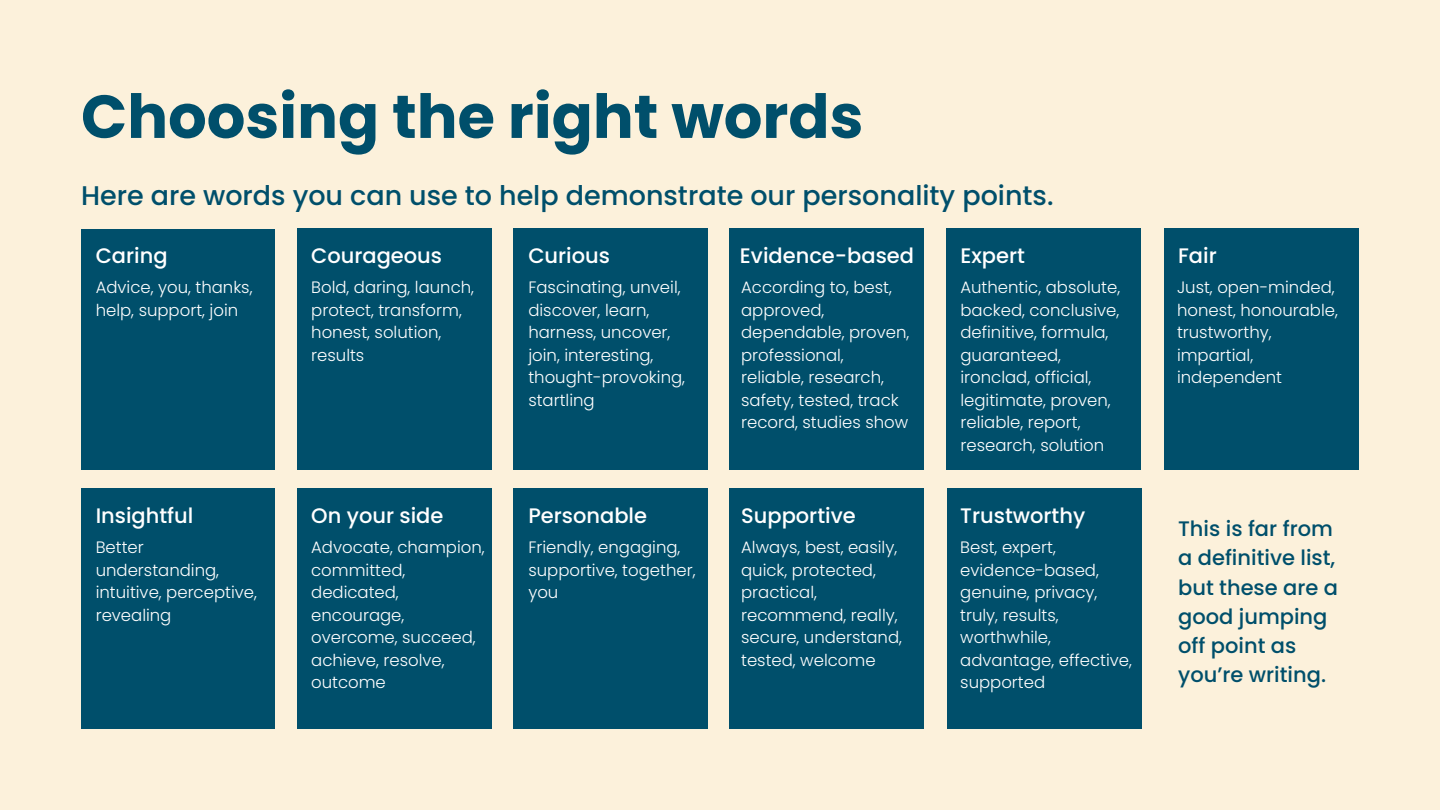
<style>
.page{position:relative;width:1440px;height:810px;background:#fcf1db}
.page>*{position:absolute;margin:0;border:0;box-sizing:border-box;transform-origin:0 0}
.t1{font:700 60.6px "Poppins";color:#004f6b}
.t2{font:500 27px "Poppins";color:#004f6b}
.t3{font:500 21px "Poppins";color:#fff}
.t4{font:500 21px/29.2px "Poppins";color:#004f6b}
.t5{font:300 16.5px/22.5px "Poppins";color:#fff}
</style>
<div class="page">
<div style="left:81px;top:229px;width:194px;height:241px;background:#004f6b"></div>
<div style="left:297px;top:229px;width:194px;height:241px;background:#004f6b"></div>
<div style="left:513px;top:229px;width:194px;height:241px;background:#004f6b"></div>
<div style="left:729px;top:229px;width:194px;height:241px;background:#004f6b"></div>
<div style="left:947px;top:229px;width:194px;height:241px;background:#004f6b"></div>
<div style="left:1165px;top:229px;width:194px;height:241px;background:#004f6b"></div>
<div style="left:81px;top:488px;width:194px;height:241px;background:#004f6b"></div>
<div style="left:297px;top:488px;width:194px;height:241px;background:#004f6b"></div>
<div style="left:513px;top:488px;width:194px;height:241px;background:#004f6b"></div>
<div style="left:729px;top:488px;width:194px;height:241px;background:#004f6b"></div>
<div style="left:947px;top:488px;width:194px;height:241px;background:#004f6b"></div>
<h1 class="t1" style="left:81px;top:74px;width:784px">Choosing the right words</h1>
<p class="t2" style="left:81px;top:177px;width:974px">Here are words you can use to help demonstrate our personality points.</p>
<p class="t3" style="left:96px;top:241px;width:73px">Caring</p>
<h3 class="t3" style="left:740px;top:241px;width:176px">Evidence-based</h3>
<h3 class="t5" style="left:96px;top:276px;width:158px">Advice, you, thanks, help, support, join</h3>
<h3 class="t3" style="left:528px;top:241px;width:83px">Curious</h3>
<p class="t3" style="left:311px;top:241px;width:132px">Courageous</p>
<h3 class="t5" style="left:311px;top:276px;width:164px">Bold, daring, launch, protect, transform, honest, solution, results</h3>
<h2 class="t5" style="left:528px;top:276px;width:158px">Fascinating, unveil, discover, learn, harness, uncover, join, interesting, thought-provoking, startling</h2>
<p class="t5" style="left:741px;top:276px;width:170px">According to, best, approved, dependable, proven, professional, reliable, research, safety, tested, track record, studies show</p>
<p class="t3" style="left:96px;top:501px;width:99px">Insightful</p>
<h3 class="t5" style="left:96px;top:536px;width:163px">Better understanding, intuitive, perceptive, revealing</h3>
<p class="t3" style="left:311px;top:501px;width:134px">On your side</p>
<h3 class="t5" style="left:311px;top:536px;width:175px">Advocate, champion, committed, dedicated, encourage, overcome, succeed, achieve, resolve, outcome</h3>
<p class="t3" style="left:528px;top:501px;width:120px">Personable</p>
<h3 class="t5" style="left:528px;top:536px;width:169px">Friendly, engaging, supportive, together, you</h3>
<p class="t3" style="left:741px;top:501px;width:116px">Supportive</p>
<h3 class="t5" style="left:741px;top:536px;width:162px">Always, best, easily, quick, protected, practical, recommend, really, secure, understand, tested, welcome</h3>
<p class="t3" style="left:960px;top:241px;width:66px">Expert</p>
<h3 class="t5" style="left:960px;top:276px;width:161px">Authentic, absolute, backed, conclusive, definitive, formula, guaranteed, ironclad, official, legitimate, proven, reliable, report, research, solution</h3>
<p class="t3" style="left:960px;top:501px;width:126px">Trustworthy</p>
<h3 class="t5" style="left:960px;top:536px;width:173px">Best, expert, evidence-based, genuine, privacy, truly, results, worthwhile, advantage, effective, supported</h3>
<p class="t3" style="left:1178px;top:241px;width:40px">Fair</p>
<h3 class="t5" style="left:1177px;top:276px;width:162px">Just, open-minded, honest, honourable, trustworthy, impartial, independent</h3>
<h3 class="t4" style="left:1178px;top:514px;width:162px">This is far from a definitive list, but these are a good jumping off point as you’re writing.</h3>
</div>
